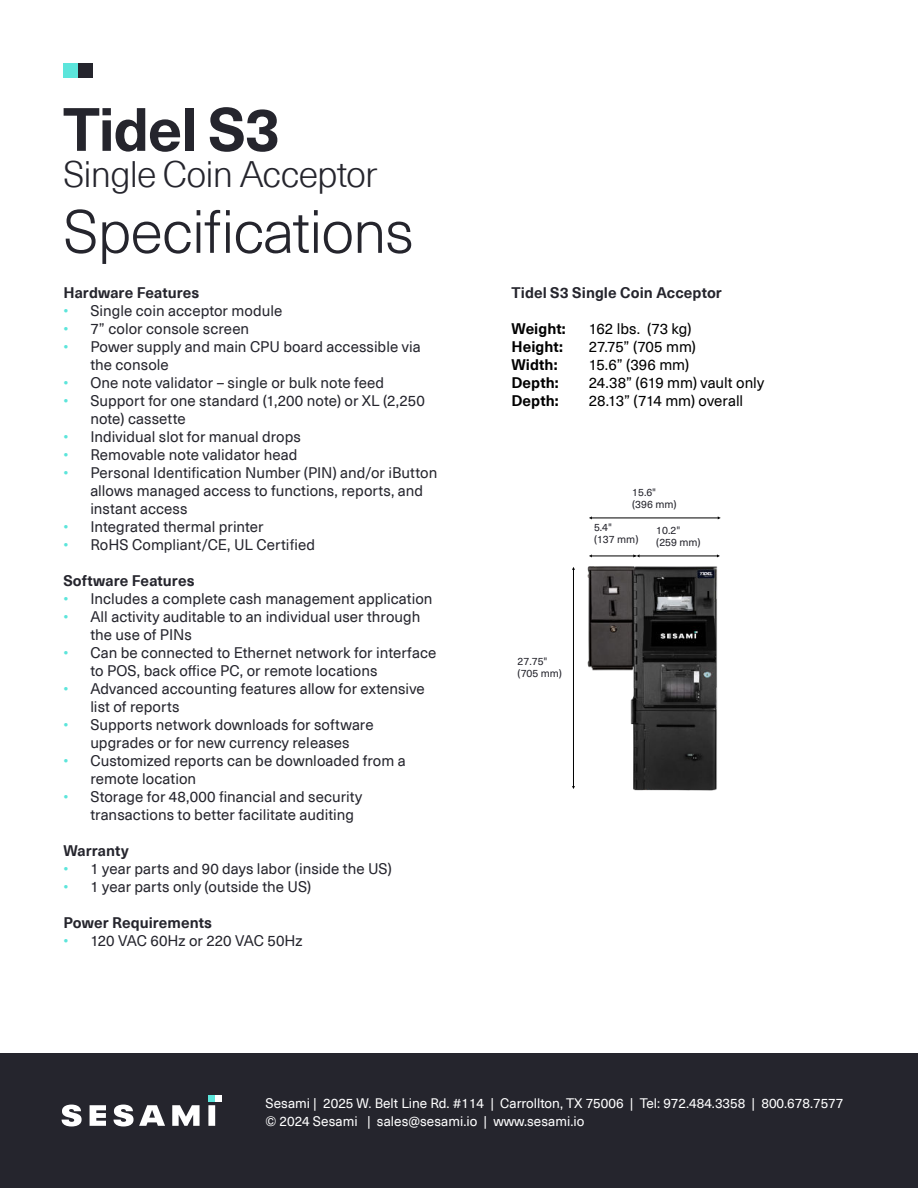
<style>
.page{position:relative;width:918px;height:1188px;background:#fff}
.page>*{position:absolute;margin:0;border:0;box-sizing:border-box;transform-origin:0 0}
.t1{font:300 60px "Neue Haas Unica W1 G";letter-spacing:-.025em;color:#25252d}
.t2{font:700 60px "Neue Haas Unica W1 G";letter-spacing:-.025em;color:#25252d}
.t3{font:300 36px "Neue Haas Unica W1 G";letter-spacing:-.025em;color:#25252d}
.t4{font:15px/18px "Neue Haas Unica W1 G";letter-spacing:.005em;color:#25252d}
.t5{font:700 15px "Neue Haas Unica W1 G";letter-spacing:.005em;color:#25252d}
.t6{font:15px/18px "Neue Haas Unica W1 G";letter-spacing:-.005em;color:#000}
.t7{font:700 15px/18px "Neue Haas Unica W1 G";letter-spacing:.005em;color:#000}
.t8{font:13.5px/18px "Neue Haas Unica W1 G";color:#fff}
.t9{font:10.5px/12px "Neue Haas Unica W1 G";color:#25252d}
.s1{color:#5ce5db}
</style>
<div class="page">
<div style="left:63px;top:63px;width:15px;height:15px;background:#5ce5db"></div>
<div style="left:78px;top:63px;width:15px;height:15px;background:#25252d"></div>
<hr style="left:573px;top:568px;width:1px;height:220px;background:#000">
<hr style="left:592px;top:556px;width:45px;height:1px;background:#000">
<img style="left:587px;top:566px;width:131px;height:225px">
<hr style="left:639px;top:556px;width:79px;height:1px;background:#000">
<svg style="left:633px;top:554px;width:7px;height:3px"></svg>
<hr style="left:592px;top:518px;width:126px;height:1px;background:#000">
<div style="left:0;top:1054px;width:918px;height:134px;background:#25252d"></div>
<svg style="left:62px;top:1095px;width:153px;height:31px"></svg>
<div style="left:208px;top:1096px;width:7px;height:6px;background:#5ce6db"></div>
<div style="left:215px;top:1096px;width:7px;height:6px;background:#fff"></div>
<h1 class="t2" style="left:63px;top:104px;width:219px">Tidel S3</h1>
<h2 class="t3" style="left:63px;top:159px;width:316px">Single Coin Acceptor</h2>
<h1 class="t1" style="left:63px;top:188px;width:352px">Specifications</h1>
<p class="t5" style="left:63px;top:286px;width:138px">Hardware Features</p>
<p class="t4" style="left:63px;top:303px;width:220px"><span class="s1">•</span> Single coin acceptor module</p>
<p class="t4" style="left:63px;top:321px;width:187px"><span class="s1">•</span> 7” color console screen</p>
<p class="t4" style="left:90px;top:339px;width:332px;text-indent:-27px"><span class="s1">•</span> Power supply and main CPU board accessible via the console</p>
<p class="t4" style="left:63px;top:375px;width:322px"><span class="s1">•</span> One note validator – single or bulk note feed</p>
<p class="t4" style="left:90px;top:393px;width:336px;text-indent:-27px"><span class="s1">•</span> Support for one standard (1,200 note) or XL (2,250 note) cassette</p>
<p class="t4" style="left:63px;top:429px;width:239px"><span class="s1">•</span> Individual slot for manual drops</p>
<p class="t4" style="left:63px;top:447px;width:236px"><span class="s1">•</span> Removable note validator head</p>
<p class="t4" style="left:90px;top:463px;width:348px;text-indent:-27px"><span class="s1">•</span> Personal Identification Number (PIN) and/or iButton allows managed access to functions, reports, and instant access</p>
<p class="t4" style="left:63px;top:519px;width:202px"><span class="s1">•</span> Integrated thermal printer</p>
<p class="t4" style="left:63px;top:535px;width:253px"><span class="s1">•</span> RoHS Compliant/CE, UL Certified</p>
<p class="t5" style="left:63px;top:574px;width:133px">Software Features</p>
<p class="t4" style="left:63px;top:591px;width:371px"><span class="s1">•</span> Includes a complete cash management application</p>
<p class="t4" style="left:90px;top:609px;width:331px;text-indent:-27px"><span class="s1">•</span> All activity auditable to an individual user through the use of PINs</p>
<p class="t4" style="left:90px;top:643px;width:347px;text-indent:-27px"><span class="s1">•</span> Can be connected to Ethernet network for interface to POS, back office PC, or remote locations</p>
<p class="t4" style="left:90px;top:681px;width:336px;text-indent:-27px"><span class="s1">•</span> Advanced accounting features allow for extensive list of reports</p>
<p class="t4" style="left:63px;top:717px;width:312px;text-align:center"><span class="s1">•</span> Supports network downloads for software upgrades or for new currency releases</p>
<p class="t4" style="left:90px;top:753px;width:317px;text-indent:-27px"><span class="s1">•</span> Customized reports can be downloaded from a remote location</p>
<p class="t4" style="left:90px;top:787px;width:273px;text-indent:-27px"><span class="s1">•</span> Storage for 48,000 financial and security transactions to better facilitate auditing</p>
<p class="t5" style="left:63px;top:844px;width:67px">Warranty</p>
<p class="t4" style="left:63px;top:861px;width:330px"><span class="s1">•</span> 1 year parts and 90 days labor (inside the US)</p>
<p class="t4" style="left:63px;top:879px;width:249px"><span class="s1">•</span> 1 year parts only (outside the US)</p>
<p class="t5" style="left:63px;top:916px;width:150px">Power Requirements</p>
<p class="t4" style="left:63px;top:933px;width:241px"><span class="s1">•</span> 120 VAC 60Hz or 220 VAC 50Hz</p>
<p class="t5" style="left:512px;top:286px;width:212px">Tidel S3 Single Coin Acceptor</p>
<p class="t7" style="left:512px;top:321px;width:56px">Weight:<br>Height:<br>Width:<br>Depth:<br>Depth:</p>
<p class="t6" style="left:589px;top:321px;width:177px">162 lbs. (73 kg)<br>27.75” (705 mm)<br>15.6” (396 mm)<br>24.38” (619 mm) vault only<br>28.13” (714 mm) overall</p>
<p class="t9" style="left:632px;top:487px;width:46px">15.6" (396 mm)</p>
<p class="t9" style="left:594px;top:522px;width:46px">5.4"<br>(137 mm)</p>
<p class="t9" style="left:656px;top:525px;width:46px">10.2" (259 mm)</p>
<p class="t9" style="left:518px;top:656px;width:46px">27.75" (705 mm)</p>
<p class="t8" style="left:266px;top:1095px;width:568px">Tidel | 2025 W. Belt Line Rd. #114 | Carrollton, TX 75006 | Tel: 972.484.3358 | 800.678.7577 © 2023 Tidel | sales@sesami.io | w</p>
<p class="t8" style="left:266px;top:1095px;width:579px">Sesami | 2025 W. Belt Line Rd. #114 | Carrollton, TX 75006 | Tel: 972.484.3358 | 800.678.7577 © 2024 Sesami | sales@sesami.io | www.sesami.io</p>
<p class="t8" style="left:512px;top:1113px;width:60px">.tidel.com</p>
</div>
